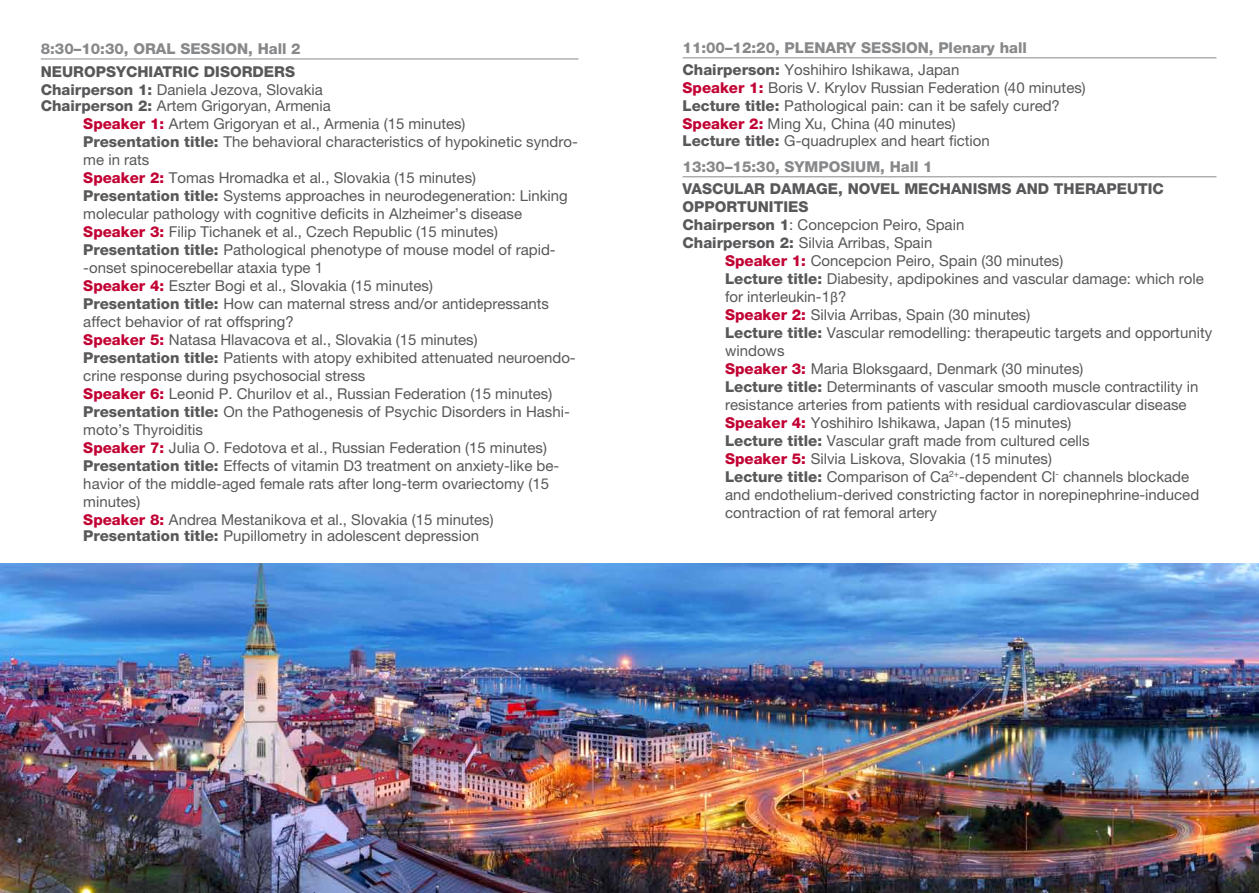
<style>
.page{position:relative;width:1259px;height:893px;background:#fff}
.page>*{position:absolute;margin:0;border:0;box-sizing:border-box;transform-origin:0 0}
.t1{font:15px/18px "Helvetica Neue LT Pro";color:#58585a}
.t2{font:800 15px/18px "Helvetica Neue LT Pro";color:#58585a}
.t3{font:800 15px/22.2px "Helvetica Neue LT Pro";color:#87888a}
.s1{font-weight:400}
.s2{font-weight:800}
.s3{font-weight:800;color:#c10033}
.s4{color:#58585a}
.s5{font-weight:400;color:#58585a}
.s6{font-weight:800;color:#87888a}
.s7{font-family:"Calibri"}
</style>
<div class="page">
<hr style="left:41px;top:59px;width:537px;height:1px;background:#87888a">
<hr style="left:682px;top:57px;width:534px;height:1px;background:#87888a">
<hr style="left:682px;top:176px;width:534px;height:1px;background:#87888a">
<img style="left:0;top:563px;width:1259px;height:330px">
<p class="t3" style="left:41px;top:38px;width:261px">8:30–10:30, ORAL SESSION, Hall 2</p>
<p class="t2" style="left:41px;top:62px;width:283px">NEUROPSYCHIATRIC DISORDERS<br>Chairperson 1: <span class="s1">Daniela Jezova, Slovakia</span></p>
<p class="t1" style="left:83px;top:96px;width:496px;text-indent:-43px"><span class="s2">Chairperson 2:</span> Artem Grigoryan, Armenia<br><span class="s3">Speaker 1:</span> Artem Grigoryan et al., Armenia (15 minutes)<br><span class="s2">Presentation title:</span> The behavioral characteristics of hypokinetic syndro&shy;me in rats<br><span class="s3">Speaker 2:</span> Tomas Hromadka et al., Slovakia (15 minutes)<br><span class="s2">Presentation title:</span> Systems approaches in neurodegeneration: Linking molecular pathology with cognitive deficits in Alzheimer’s disease <span class="s3">Speaker 3:</span> Filip Tichanek et al., Czech Republic (15 minutes)<br><span class="s2">Presentation title:</span> Pathological phenotype of mouse model of rapid--onset spinocerebellar ataxia type 1<br><span class="s3">Speaker 4:</span> Eszter Bogi et al., Slovakia (15 minutes)<br><span class="s2">Presentation title:</span> How can maternal stress and/or antidepressants affect behavior of rat offspring?<br><span class="s3">Speaker 5:</span> Natasa Hlavacova et al., Slovakia (15 minutes)<br><span class="s2">Presentation title:</span> Patients with atopy exhibited attenuated neuroendo&shy;crine response during psychosocial stress<br><span class="s3">Speaker 6:</span> Leonid P. Churilov et al., Russian Federation (15 minutes)<br><span class="s2">Presentation title:</span> On the Pathogenesis of Psychic Disorders in Hashi&shy;moto’s Thyroiditis<br><span class="s3">Speaker 7:</span> Julia O. Fedotova et al., Russian Federation (15 minutes)<br><span class="s2">Presentation title:</span> Effects of vitamin D3 treatment on anxiety-like be&shy;havior of the middle-aged female rats after long-term ovariectomy (15 minutes)<br><span class="s3">Speaker 8:</span> Andrea Mestanikova et al., Slovakia (15 minutes)</p>
<p class="t1" style="left:83px;top:526px;width:397px"><span class="s2">Presentation title:</span> Pupillometry in adolescent depression</p>
<p class="t3" style="left:682px;top:37px;width:346px">11:00–12:20, PLENARY SESSION, Plenary hall<br><span class="s4">Chairperson:</span> <span class="s5">Yoshihiro Ishikawa, Japan</span></p>
<p class="t1" style="left:682px;top:79px;width:405px"><span class="s3">Speaker 1:</span> Boris V. Krylov Russian Federation (40 minutes)<br><span class="s2">Lecture title:</span> Pathological pain: can it be safely cured?<br><span class="s3">Speaker 2:</span> Ming Xu, China (40 minutes)</p>
<p class="t1" style="left:682px;top:127px;width:309px;line-height:26.5px"><span class="s2">Lecture title:</span> G-quadruplex and heart fiction<br><span class="s6">13:30–15:30, SYMPOSIUM, Hall 1</span></p>
<p class="t2" style="left:682px;top:180px;width:483px">VASCULAR DAMAGE, NOVEL MECHANISMS AND THERAPEUTIC</p>
<p class="t2" style="left:682px;top:198px;width:127px">OPPORTUNITIES</p>
<p class="t1" style="left:682px;top:216px;width:283px"><span class="s2">Chairperson 1</span>: Concepcion Peiro, Spain</p>
<p class="t1" style="left:682px;top:234px;width:251px"><span class="s2">Chairperson 2:</span> Silvia Arribas, Spain</p>
<p class="t1" style="left:725px;top:252px;width:340px"><span class="s3">Speaker 1:</span> Concepcion Peiro, Spain (30 minutes)</p>
<p class="t1" style="left:725px;top:270px;width:480px"><span class="s2">Lecture title:</span> Diabesity, apdipokines and vascular damage: which role</p>
<p class="t1" style="left:725px;top:288px;width:123px">for interleukin-1<span class="s7">β</span>?</p>
<p class="t1" style="left:725px;top:306px;width:307px"><span class="s3">Speaker 2:</span> Silvia Arribas, Spain (30 minutes)</p>
<p class="t1" style="left:725px;top:324px;width:489px"><span class="s2">Lecture title:</span> Vascular remodelling: therapeutic targets and opportunity</p>
<p class="t1" style="left:725px;top:342px;width:61px">windows</p>
<p class="t1" style="left:725px;top:360px;width:360px"><span class="s3">Speaker 3:</span> Maria Bloksgaard, Denmark (30 minutes)</p>
<p class="t1" style="left:725px;top:378px;width:475px"><span class="s2">Lecture title:</span> Determinants of vascular smooth muscle contractility in</p>
<p class="t1" style="left:725px;top:396px;width:463px">resistance arteries from patients with residual cardiovascular disease</p>
<p class="t1" style="left:725px;top:414px;width:348px"><span class="s3">Speaker 4:</span> Yoshihiro Ishikawa, Japan (15 minutes)</p>
<p class="t1" style="left:725px;top:432px;width:366px"><span class="s2">Lecture title:</span> Vascular graft made from cultured cells</p>
<p class="t1" style="left:725px;top:450px;width:328px"><span class="s3">Speaker 5:</span> Silvia Liskova, Slovakia (15 minutes)</p>
<p class="t1" style="left:725px;top:468px;width:465px"><span class="s2">Lecture title:</span> Comparison of Ca<sup>2+</sup>-dependent Cl<sup>-</sup> channels blockade</p>
<p class="t1" style="left:725px;top:486px;width:476px">and endothelium-derived constricting factor in norepinephrine-induced</p>
<p class="t1" style="left:725px;top:504px;width:213px">contraction of rat femoral artery</p>
</div>
